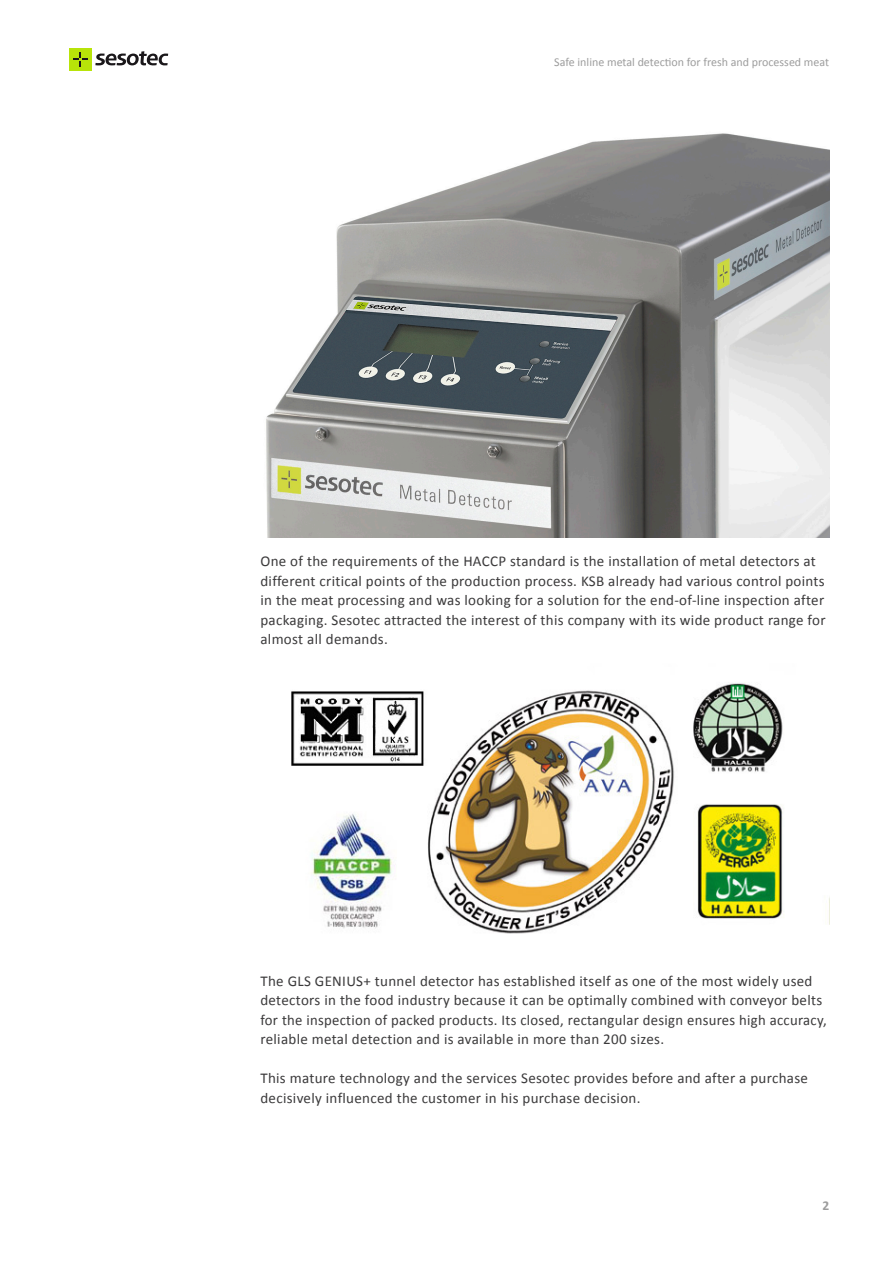
<style>
.page{position:relative;width:893px;height:1263px;background:#fff}
.page>*{position:absolute;margin:0;border:0;box-sizing:border-box;transform-origin:0 0}
.t1{font:15px/19.5px "Calibri";letter-spacing:.02em;color:#3b3a3b}
.t2{font:700 13.5px "Calibri";color:#9d9d9d}
.t3{font:12px "Calibri";color:#9d9d9d}
</style>
<div class="page">
<img style="left:291px;top:682px;width:493px;height:252px">
<img style="left:266px;top:133px;width:563px;height:404px">
<div style="left:69px;top:48px;width:23px;height:23px;background:#b8e409"></div>
<svg style="left:73px;top:52px;width:15px;height:15px"></svg>
<svg style="left:95px;top:51px;width:73px;height:14px"></svg>
<p class="t3" style="left:554px;top:54px;width:276px">Safe inline metal detection for fresh and processed meat</p>
<p class="t1" style="left:260px;top:551px;width:567px">One of the requirements of the HACCP standard is the installation of metal detectors at different critical points of the production process. KSB already had various control points in the meat processing and was looking for a solution for the end-of-line inspection after packaging. Sesotec attracted the interest of this company with its wide product range for almost all demands.</p>
<p class="t1" style="left:260px;top:970px;width:568px">The GLS GENIUS+ tunnel detector has established itself as one of the most widely used detectors in the food industry because it can be optimally combined with conveyor belts for the inspection of packed products. Its closed, rectangular design ensures high accuracy, reliable metal detection and is available in more than 200 sizes.</p>
<p class="t1" style="left:260px;top:1068px;width:549px">This mature technology and the services Sesotec provides before and after a purchase decisively influenced the customer in his purchase decision.</p>
<p class="t2" style="left:822px;top:1197px;width:8px">2</p>
</div>
